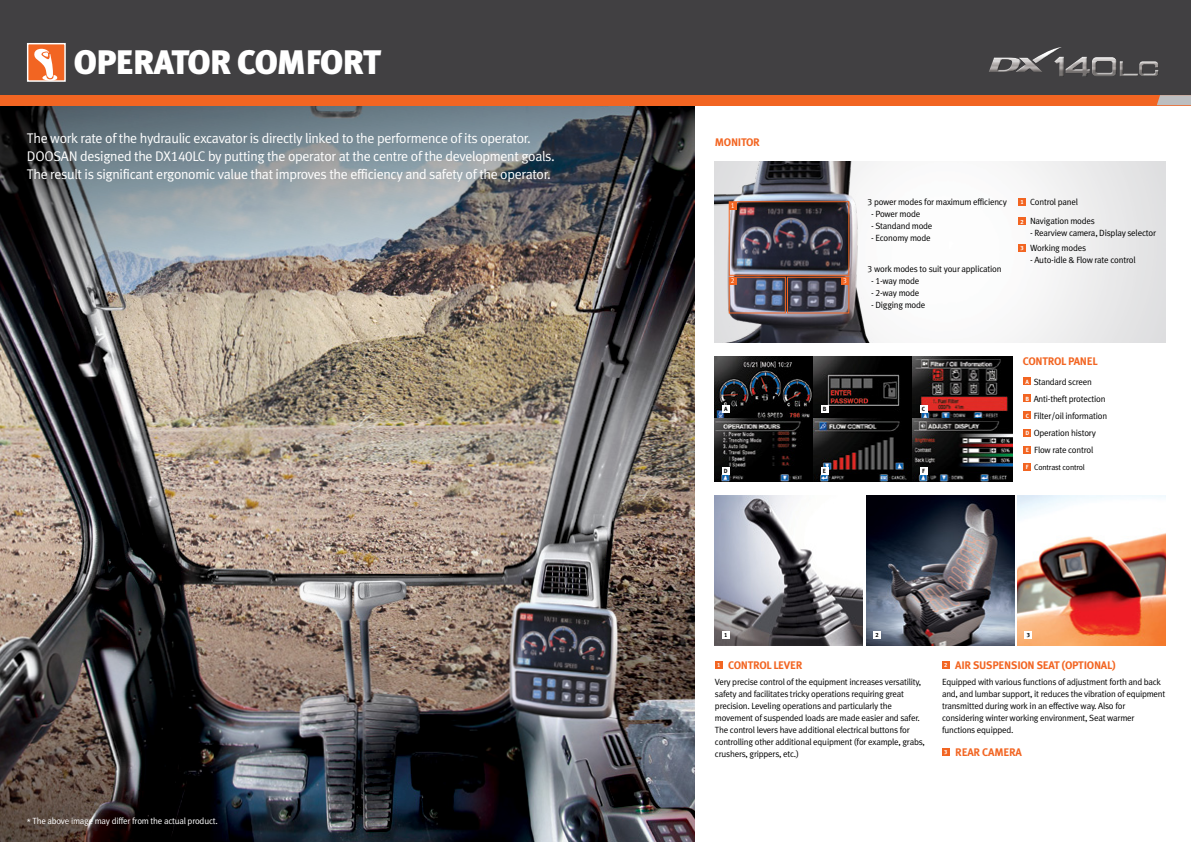
<style>
.page{position:relative;width:1191px;height:842px;background:#fff}
.page>*{position:absolute;margin:0;border:0;box-sizing:border-box;transform-origin:0 0}
.Head-1{font:900 34px "Meta Plus Lining";letter-spacing:-.025em;color:#fff}
._00본문{font:14px/18px "Meta Plus Lining Normal";letter-spacing:-.025em;color:#fff}
._00본문-2{font:700 11px "Meta Plus Lining";letter-spacing:-.025em;color:#f26522}
._00본문-3{font:9px/12px "Meta Plus Lining Normal";letter-spacing:-.025em;color:#000}
._00본문-4{font:9px "Meta Plus Lining Normal";letter-spacing:-.025em;color:#fff}
._00본문-5{font:8px "Meta Plus Lining Normal";letter-spacing:-.025em;color:#000}
.정규{font:7.3px "Meta Plus Normal Caps";color:#fff;scale:.95 1}
._00본문-6{font:700 6px "Meta Plus Lining";color:#fff}
._00본문-7{font:700 6px "Meta Plus Lining";color:#000}
</style>
<div class="page">
<img style="left:0;top:0;width:1191px;height:842px">
<p class="Head-1" style="left:74px;top:43px;width:309px">OPERATOR COMFORT</p>
<p class="_00본문" style="left:27px;top:129px;width:529px">The work rate of the hydraulic excavator is directly linked to the performence of its operator.<br>DOOSAN designed the DX140LC by putting the operator at the centre of the development goals.<br>The result is significant ergonomic value that improves the efficiency and safety of the operator.</p>
<p class="_00본문-2" style="left:715px;top:136px;width:46px">MONITOR</p>
<p class="정규" style="left:731px;top:201px;width:5px">1</p>
<p class="정규" style="left:731px;top:276px;width:5px">2</p>
<p class="정규" style="left:843px;top:276px;width:5px">3</p>
<p class="_00본문-3" style="left:867px;top:195px;width:141px">3 power modes for maximum efficiency</p>
<p class="_00본문-3" style="left:871px;top:207px;width:51px">- Power mode</p>
<p class="_00본문-3" style="left:871px;top:219px;width:63px">- Standand mode</p>
<p class="_00본문-3" style="left:871px;top:231px;width:61px">- Economy mode</p>
<p class="_00본문-3" style="left:867px;top:263px;width:135px">3 work modes to suit your application</p>
<p class="_00본문-3" style="left:871px;top:275px;width:50px">- 1-way mode</p>
<p class="_00본문-3" style="left:871px;top:287px;width:50px">- 2-way mode</p>
<p class="_00본문-3" style="left:871px;top:299px;width:56px">- Digging mode</p>
<p class="_00본문-6" style="left:1020px;top:199px;width:5px">1</p>
<p class="_00본문-3" style="left:1030px;top:195px;width:49px">Control panel</p>
<p class="_00본문-3" style="left:1030px;top:215px;width:66px">Navigation modes</p>
<p class="_00본문-3" style="left:1030px;top:227px;width:127px">- Rearview camera, Display selector</p>
<p class="_00본문-6" style="left:1020px;top:218px;width:5px">2</p>
<p class="_00본문-3" style="left:1030px;top:242px;width:57px">Working modes</p>
<p class="_00본문-3" style="left:1030px;top:254px;width:107px">- Auto-idle &amp; Flow rate control</p>
<p class="_00본문-6" style="left:1020px;top:245px;width:5px">3</p>
<p class="_00본문-2" style="left:1022px;top:355px;width:76px">CONTROL PANEL</p>
<p class="_00본문-6" style="left:1025px;top:378px;width:5px">A</p>
<p class="_00본문-3" style="left:1033px;top:375px;width:60px">Standard screen</p>
<p class="_00본문-6" style="left:1025px;top:395px;width:5px">B</p>
<p class="_00본문-3" style="left:1033px;top:392px;width:73px">Anti-theft protection</p>
<p class="_00본문-7" style="left:724px;top:405px;width:5px">A</p>
<p class="_00본문-7" style="left:822px;top:405px;width:5px">B</p>
<p class="_00본문-7" style="left:922px;top:405px;width:5px">C</p>
<p class="_00본문-6" style="left:1025px;top:412px;width:5px">C</p>
<p class="_00본문-3" style="left:1033px;top:409px;width:75px">Filter/oil information</p>
<p class="_00본문-7" style="left:724px;top:468px;width:5px">D</p>
<p class="_00본문-7" style="left:823px;top:468px;width:5px">E</p>
<p class="_00본문-7" style="left:922px;top:468px;width:4px">F</p>
<p class="_00본문-6" style="left:1025px;top:429px;width:5px">D</p>
<p class="_00본문-3" style="left:1033px;top:426px;width:64px">Operation history</p>
<p class="_00본문-6" style="left:1025px;top:446px;width:5px">E</p>
<p class="_00본문-3" style="left:1034px;top:444px;width:61px">Flow rate control</p>
<p class="_00본문-6" style="left:1026px;top:463px;width:4px">F</p>
<p class="_00본문-5" style="left:1034px;top:462px;width:52px">Contrast control</p>
<p class="_00본문-7" style="left:724px;top:632px;width:5px">1</p>
<p class="_00본문-7" style="left:875px;top:632px;width:5px">2</p>
<p class="_00본문-7" style="left:1026px;top:632px;width:5px">3</p>
<p class="_00본문-4" style="left:27px;top:816px;width:192px">* The above image may differ from the actual product.</p>
<p class="_00본문-6" style="left:717px;top:662px;width:5px">1</p>
<p class="_00본문-2" style="left:728px;top:659px;width:76px">CONTROL LEVER</p>
<p class="_00본문-3" style="left:715px;top:676px;width:211px">Very precise control of the equipment increases versatility, safety and facilitates tricky operations requiring great precision. Leveling operations and particularly the movement of suspended loads are made easier and safer.<br>The control levers have additional electrical buttons for controlling other additional equipment (for example, grabs, crushers, grippers, etc.)</p>
<p class="_00본문-2" style="left:955px;top:659px;width:162px">AIR SUSPENSION SEAT (OPTIONAL)</p>
<p class="_00본문-3" style="left:942px;top:676px;width:225px">Equipped with various functions of adjustment forth and back and, and lumbar support, it reduces the vibration of equipment transmitted during work in an effective way. Also for considering winter working environment, Seat warmer functions equipped.</p>
<p class="_00본문-6" style="left:944px;top:662px;width:5px">2</p>
<p class="_00본문-6" style="left:944px;top:748px;width:5px">3</p>
<p class="_00본문-2" style="left:955px;top:746px;width:68px">REAR CAMERA</p>
</div>
